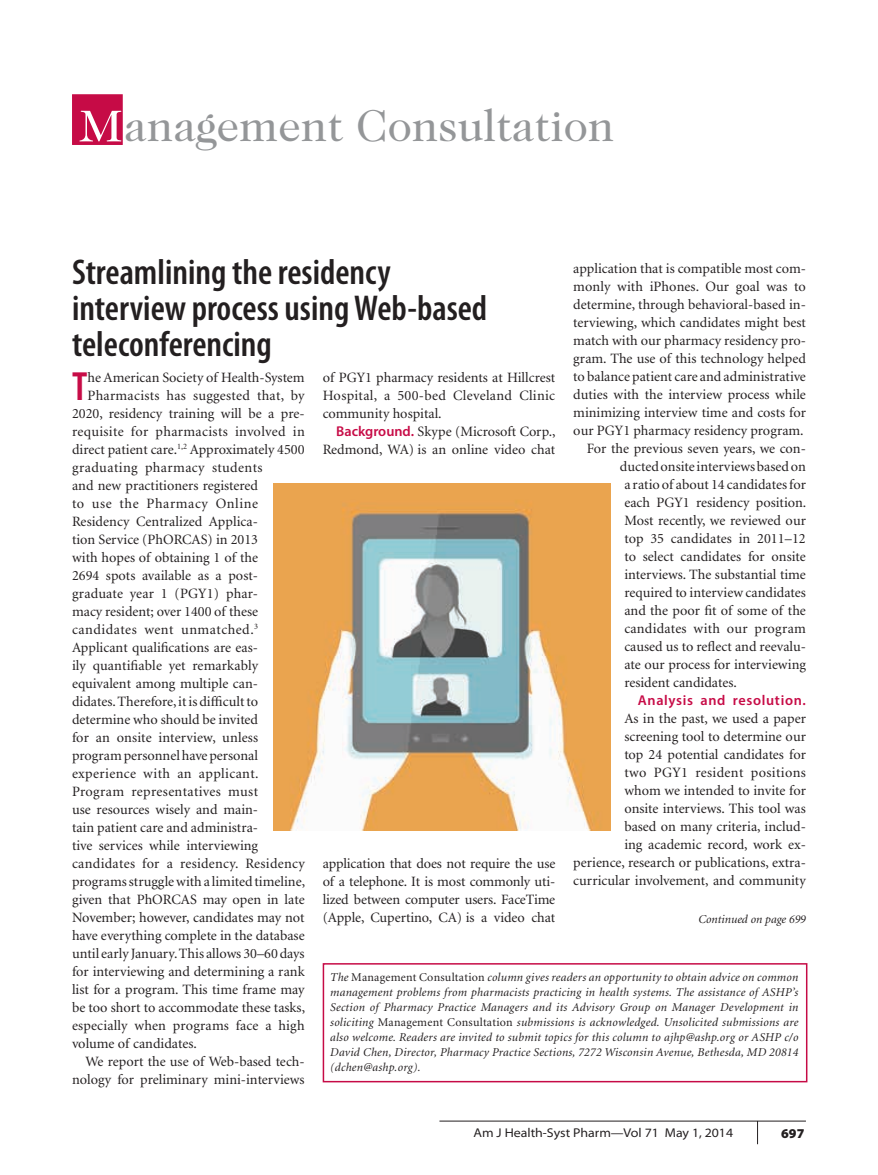
<style>
.page{position:relative;width:878px;height:1175px;background:#fff}
.page>*{position:absolute;margin:0;border:0;box-sizing:border-box;transform-origin:0 0}
.t1{font:45px "Caslon Two Twenty Four";color:#949698}
.t2{font:600 condensed 40.95px "Myriad Pro";color:#c70c47}
.t3{font:600 condensed 36px/36px "Myriad Pro";color:#231f20}
.t4{font:14.25px/18px "Minion";color:#231f20;text-align:justify}
.t5{font:14.25px "Minion";letter-spacing:.025em;color:#231f20}
.t6{font:14.25px "Minion";letter-spacing:.02em;color:#231f20}
.t7{font:14.25px "Minion";letter-spacing:.035em;color:#231f20}
.t8{font:14.25px "Minion";letter-spacing:.04em;color:#231f20}
.t9{font:600 14.25px "Myriad Pro";letter-spacing:.05em;color:#c70c47}
.t10{font:900 13.5px "Myriad Pro";color:#231f20}
.t11{font:semi-expanded 12.75px "Myriad Pro";color:#231f20}
.t12{font:italic 12px/15px "Minion";letter-spacing:.02em;color:#231f20;text-align:justify}
.t13{font:italic 12px "Minion";color:#231f20}
.s1{color:#fff}
.s2{font-family:"Myriad Pro";font-weight:600;color:#c70c47}
.s3{font-style:normal}
</style>
<div class="page">
<svg style="left:757px;top:1121px;width:1px;height:23px"></svg>
<hr style="left:439px;top:1120px;width:366px;height:1px;background:#231f20">
<div style="left:72px;top:94px;width:51px;height:51px;background:#c60b46;border:2px solid #c60b46"></div>
<div style="left:322px;top:963px;width:485px;height:119px;border:2px solid #c60b46"></div>
<img style="left:273px;top:483px;width:337px;height:347px">
<h1 class="t1" style="left:80px;top:100px;width:536px"><span class="s1">M</span>anagement Consultation</h1>
<h3 class="t3" style="left:72px;top:255px;width:417px">Streamlining the residency interview process using Web-based teleconferencing</h3>
<h2 class="t2" style="left:72px;top:364px;width:17px">T</h2>
<p class="t4" style="left:87px;top:369px;width:219px">he American Society of Health-System</p>
<p class="t4" style="left:573px;top:260px;width:234px">application that is compatible most com-</p>
<p class="t4" style="left:573px;top:278px;width:234px">monly with iPhones. Our goal was to</p>
<p class="t4" style="left:573px;top:296px;width:234px">determine, through behavioral-based in-</p>
<p class="t4" style="left:573px;top:314px;width:234px">terviewing, which candidates might best</p>
<p class="t4" style="left:573px;top:332px;width:234px">match with our pharmacy residency pro-</p>
<p class="t4" style="left:573px;top:350px;width:234px">gram. The use of this technology helped</p>
<p class="t4" style="left:573px;top:368px;width:234px">to balance patient care and administrative</p>
<p class="t4" style="left:573px;top:386px;width:234px">duties with the interview process while</p>
<p class="t4" style="left:573px;top:404px;width:234px">minimizing interview time and costs for</p>
<p class="t4" style="left:573px;top:422px;width:232px">our PGY1 pharmacy residency program.</p>
<p class="t4" style="left:586px;top:440px;width:220px">For the previous seven years, we con-</p>
<p class="t4" style="left:620px;top:458px;width:187px">ducted onsite interviews based on</p>
<p class="t4" style="left:624px;top:476px;width:183px">a ratio of about 14 candidates for</p>
<p class="t4" style="left:624px;top:494px;width:183px">each PGY1 residency position.</p>
<p class="t4" style="left:624px;top:512px;width:183px">Most recently, we reviewed our</p>
<p class="t4" style="left:624px;top:530px;width:183px">top 35 candidates in 2011–12</p>
<p class="t4" style="left:624px;top:548px;width:183px">to select candidates for onsite</p>
<p class="t4" style="left:624px;top:566px;width:183px">interviews. The substantial time</p>
<p class="t4" style="left:624px;top:584px;width:183px">required to interview candidates</p>
<p class="t4" style="left:624px;top:602px;width:183px">and the poor fit of some of the</p>
<p class="t4" style="left:624px;top:620px;width:183px">candidates with our program</p>
<p class="t4" style="left:624px;top:638px;width:183px">caused us to reflect and reevalu-</p>
<p class="t4" style="left:624px;top:656px;width:183px">ate our process for interviewing</p>
<p class="t4" style="left:624px;top:674px;width:114px">resident candidates.</p>
<p class="t9" style="left:638px;top:691px;width:169px">Analysis and resolution.</p>
<p class="t4" style="left:573px;top:710px;width:234px;text-align:right">As in the past, we used a paper screening tool to determine our<br>top 24 potential candidates for<br>two PGY1 resident positions<br>whom we intended to invite for<br>onsite interviews. This tool was<br>based on many criteria, includ-<br>ing academic record, work ex&shy;perience, research or publications, extra&shy;curricular involvement, and community</p>
<p class="t13" style="left:698px;top:913px;width:109px">Continued on page 699</p>
<p class="t4" style="left:322px;top:369px;width:234px">of PGY1 pharmacy residents at Hillcrest Hospital, a 500-bed Cleveland Clinic community hospital.</p>
<p class="t4" style="left:322px;top:423px;width:234px;text-align:right"><span class="s2">Background.</span> Skype (Microsoft Corp.,<br>Redmond, WA) is an online video chat</p>
<p class="t6" style="left:87px;top:388px;width:219px">Pharmacists has suggested that, by</p>
<p class="t4" style="left:72px;top:405px;width:234px">2020, residency training will be a pre-</p>
<p class="t5" style="left:72px;top:424px;width:234px">requisite for pharmacists involved in</p>
<p class="t4" style="left:72px;top:441px;width:234px">direct patient care.<sup>1,2</sup> Approximately 4500</p>
<p class="t5" style="left:72px;top:460px;width:192px">graduating pharmacy students</p>
<p class="t4" style="left:72px;top:477px;width:187px">and new practitioners registered</p>
<p class="t8" style="left:72px;top:496px;width:188px">to use the Pharmacy Online</p>
<p class="t4" style="left:72px;top:513px;width:187px">Residency Centralized Applica-</p>
<p class="t4" style="left:72px;top:531px;width:187px">tion Service (PhORCAS) in 2013</p>
<p class="t4" style="left:72px;top:549px;width:188px">with hopes of obtaining 1 of the</p>
<p class="t4" style="left:72px;top:567px;width:187px">2694 spots available as a post-</p>
<p class="t4" style="left:72px;top:585px;width:188px">graduate year 1 (PGY1) phar-</p>
<p class="t4" style="left:72px;top:603px;width:187px">macy resident; over 1400 of these</p>
<p class="t7" style="left:72px;top:622px;width:188px">candidates went unmatched.<sup>3</sup></p>
<p class="t4" style="left:72px;top:639px;width:187px">Applicant qualifications are eas-</p>
<p class="t4" style="left:72px;top:657px;width:188px">ily quantifiable yet remarkably</p>
<p class="t4" style="left:72px;top:675px;width:188px">equivalent among multiple can-</p>
<p class="t4" style="left:72px;top:693px;width:187px">didates. Therefore, it is difficult to</p>
<p class="t4" style="left:72px;top:711px;width:188px">determine who should be invited</p>
<p class="t4" style="left:72px;top:729px;width:187px">for an onsite interview, unless</p>
<p class="t4" style="left:72px;top:747px;width:187px">program personnel have personal</p>
<p class="t5" style="left:72px;top:766px;width:188px">experience with an applicant.</p>
<p class="t5" style="left:72px;top:784px;width:188px">Program representatives must</p>
<p class="t4" style="left:72px;top:801px;width:188px">use resources wisely and main-</p>
<p class="t4" style="left:72px;top:819px;width:188px">tain patient care and administra-</p>
<p class="t4" style="left:72px;top:837px;width:188px">tive services while interviewing</p>
<p class="t6" style="left:72px;top:856px;width:234px">candidates for a residency. Residency</p>
<p class="t4" style="left:72px;top:873px;width:234px">programs struggle with a limited timeline,</p>
<p class="t4" style="left:72px;top:891px;width:234px">given that PhORCAS may open in late</p>
<p class="t4" style="left:72px;top:909px;width:234px">November; however, candidates may not</p>
<p class="t4" style="left:72px;top:927px;width:234px">have everything complete in the database</p>
<p class="t4" style="left:72px;top:945px;width:234px">until early January. This allows 30–60 days</p>
<p class="t4" style="left:72px;top:963px;width:234px">for interviewing and determining a rank</p>
<p class="t4" style="left:72px;top:981px;width:234px">list for a program. This time frame may</p>
<p class="t4" style="left:72px;top:999px;width:234px">be too short to accommodate these tasks,</p>
<p class="t4" style="left:72px;top:1017px;width:234px">especially when programs face a high</p>
<p class="t4" style="left:72px;top:1035px;width:126px">volume of candidates.</p>
<p class="t4" style="left:85px;top:1053px;width:220px">We report the use of Web-based tech-</p>
<p class="t4" style="left:72px;top:1071px;width:234px">nology for preliminary mini-interviews</p>
<p class="t4" style="left:322px;top:855px;width:234px">application that does not require the use of a telephone. It is most commonly uti&shy;lized between computer users. FaceTime (Apple, Cupertino, CA) is a video chat</p>
<p class="t12" style="left:330px;top:970px;width:470px">The <span class="s3">Management Consultation</span> column gives readers an opportunity to obtain advice on common management problems from pharmacists practicing in health systems. The assistance of ASHP’s Section of Pharmacy Practice Managers and its Advisory Group on Manager Development in soliciting <span class="s3">Management Consultation</span> submissions is acknowledged. Unsolicited submissions are also welcome. Readers are invited to submit topics for this column to ajhp@ashp.org or ASHP c/o David Chen, Director, Pharmacy Practice Sections, 7272 Wisconsin Avenue, Bethesda, MD 20814 (dchen@ashp.org).</p>
<p class="t11" style="left:473px;top:1125px;width:261px">Am J Health-Syst Pharm—Vol 71 May 1, 2014</p>
<p class="t10" style="left:781px;top:1125px;width:25px">697</p>
</div>
